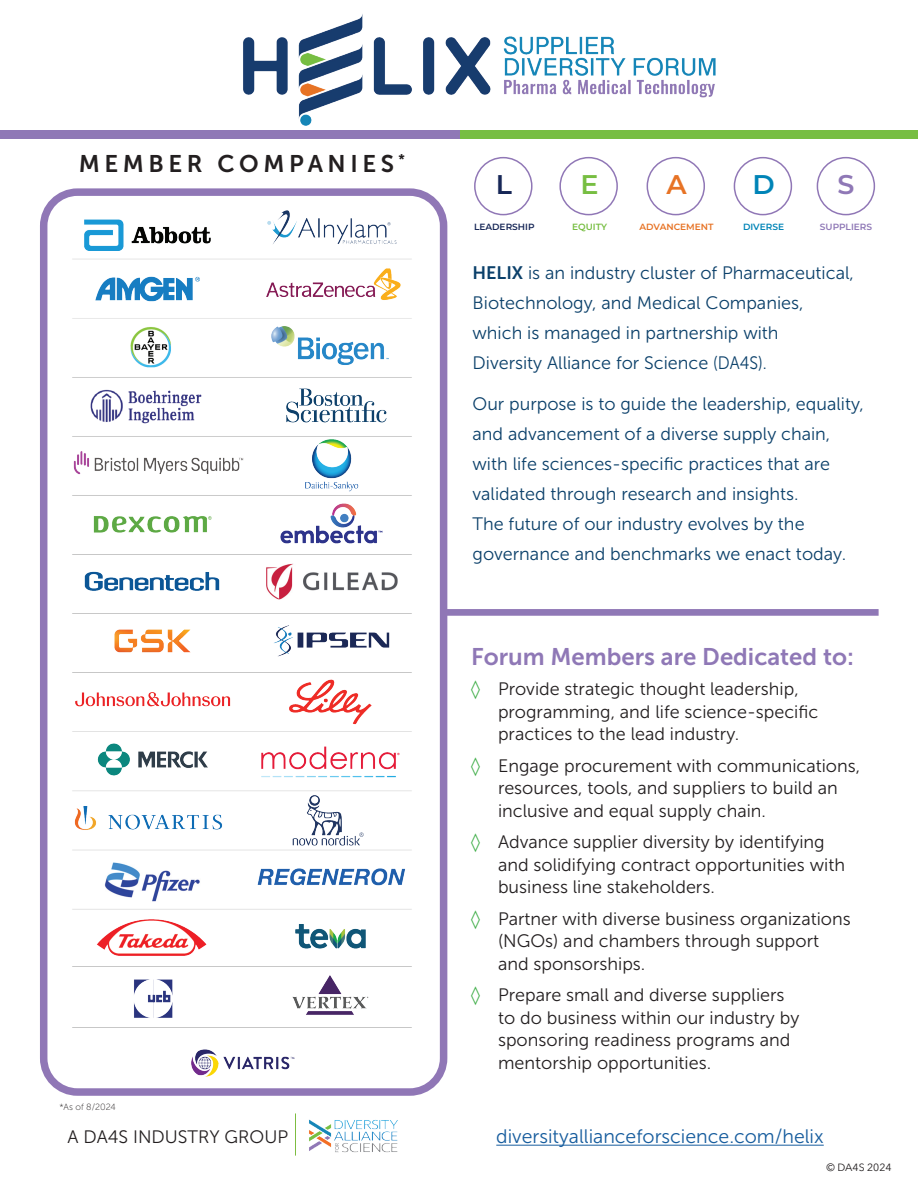
<style>
.page{position:relative;width:918px;height:1188px;background:#fff}
.page>*{position:absolute;margin:0;border:0;box-sizing:border-box;transform-origin:0 0}
.t1{font:600 27px "Montserrat";color:#172757}
.t2{font:600 27px "Montserrat";color:#77be42}
.t3{font:600 27px "Montserrat";color:#e77325}
.t4{font:600 27px "Montserrat";color:#0084b7}
.t5{font:600 27px "Montserrat";color:#8f78b6}
.t6{font:24px "Museo Sans 700";color:#8f78b6}
.t7{font:24px "Museo Sans 700";letter-spacing:.19em;color:#231f20}
.t8{font:19.5px "Museo Sans 300";color:#175d9e}
.t9{font:18px/22.5px "Museo Sans 300";color:#231f20}
.t10{font:18px/30px "Museo Sans 300";color:#0b406a}
.t11{font:10.5px "Avenir Next";color:#231f20}
.t12{font:600 9px "Montserrat";color:#e77325}
.t13{font:9px "Museo Sans 100";color:#231f20}
.t14{font:600 9px "Montserrat";color:#172757}
.t15{font:600 9px "Montserrat";color:#8f78b6}
.t16{font:600 9px "Montserrat";color:#0084b7}
.t17{font:600 9px "Montserrat";color:#77be42}
.s1{font-family:"Museo Sans 700"}
.s2{color:#40ae49}
</style>
<div class="page">
<hr style="left:496px;top:1145px;width:328px;height:1px;background:#175d9e">
<img style="left:309px;top:1119px;width:89px;height:34px">
<hr style="left:295px;top:1113px;width:1px;height:43px;background:#7dbd41">
<img style="left:243px;top:14px;width:473px;height:112px">
<div style="left:447px;top:609px;width:432px;height:7px;background:#8f78b6;border:2px solid #9077b6"></div>
<div style="left:460px;top:130px;width:458px;height:9px;background:#77be42"></div>
<div style="left:0;top:130px;width:460px;height:9px;background:#8f78b6"></div>
<img style="left:49px;top:197px;width:389px;height:890px">
<div style="left:40px;top:188px;width:407px;height:908px;border:8px solid #9077b6;border-radius:34px"></div>
<div style="left:474px;top:157px;width:59px;height:58px;border:2px solid #9077b6;border-radius:50%"></div>
<div style="left:559px;top:157px;width:59px;height:58px;border:2px solid #9077b6;border-radius:50%"></div>
<div style="left:647px;top:157px;width:58px;height:58px;border:2px solid #9077b6;border-radius:50%"></div>
<div style="left:734px;top:157px;width:58px;height:58px;border:2px solid #9077b6;border-radius:50%"></div>
<div style="left:817px;top:157px;width:58px;height:58px;border:2px solid #9077b6;border-radius:50%"></div>
<h2 class="t7" style="left:79px;top:150px;width:328px">MEMBER COMPANIES <sup>*</sup></h2>
<p class="t13" style="left:59px;top:1102px;width:58px">*As of 8/2024</p>
<h1 class="t1" style="left:496px;top:165px;width:18px">L</h1>
<h1 class="t2" style="left:581px;top:165px;width:20px">E</h1>
<h1 class="t3" style="left:666px;top:165px;width:22px">A</h1>
<h1 class="t4" style="left:752px;top:165px;width:24px">D</h1>
<h1 class="t5" style="left:838px;top:165px;width:18px">S</h1>
<p class="t14" style="left:474px;top:221px;width:62px">LEADERSHIP</p>
<p class="t17" style="left:572px;top:221px;width:36px">EQUITY</p>
<p class="t12" style="left:639px;top:221px;width:76px">ADVANCEMENT</p>
<p class="t16" style="left:743px;top:221px;width:42px">DIVERSE</p>
<p class="t15" style="left:820px;top:221px;width:54px">SUPPLIERS</p>
<p class="t10" style="left:473px;top:258px;width:383px"><span class="s1">HELIX</span> is an industry cluster of Pharmaceutical, Biotechnology, and Medical Companies, which is managed in partnership with<br>Diversity Alliance for Science (DA4S).</p>
<p class="t10" style="left:473px;top:389px;width:393px">Our purpose is to guide the leadership, equality, and advancement of a diverse supply chain, with life sciences-specific practices that are validated through research and insights.<br>The future of our industry evolves by the governance and benchmarks we enact today.</p>
<h2 class="t6" style="left:471px;top:643px;width:384px">Forum Members are Dedicated to:</h2>
<p class="t9" style="left:498px;top:678px;width:322px;text-indent:-27px"><span class="s2">◊</span> Provide strategic thought leadership, programming, and life science-specific practices to the lead industry.</p>
<p class="t9" style="left:498px;top:754px;width:364px;text-indent:-27px"><span class="s2">◊</span> Engage procurement with communications, resources, tools, and suppliers to build an inclusive and equal supply chain.</p>
<p class="t9" style="left:498px;top:831px;width:349px;text-indent:-27px"><span class="s2">◊</span> Advance supplier diversity by identifying and solidifying contract opportunities with business line stakeholders.</p>
<p class="t9" style="left:498px;top:907px;width:354px;text-indent:-27px"><span class="s2">◊</span> Partner with diverse business organizations (NGOs) and chambers through support and sponsorships.</p>
<p class="t9" style="left:498px;top:984px;width:303px;text-indent:-27px"><span class="s2">◊</span> Prepare small and diverse suppliers to do business within our industry by sponsoring readiness programs and mentorship opportunities.</p>
<p class="t9" style="left:68px;top:1126px;width:222px">A DA4S INDUSTRY GROUP</p>
<p class="t8" style="left:496px;top:1126px;width:329px">diversityallianceforscience.com/helix</p>
<p class="t11" style="left:827px;top:1159px;width:67px">© DA4S 2024</p>
</div>
